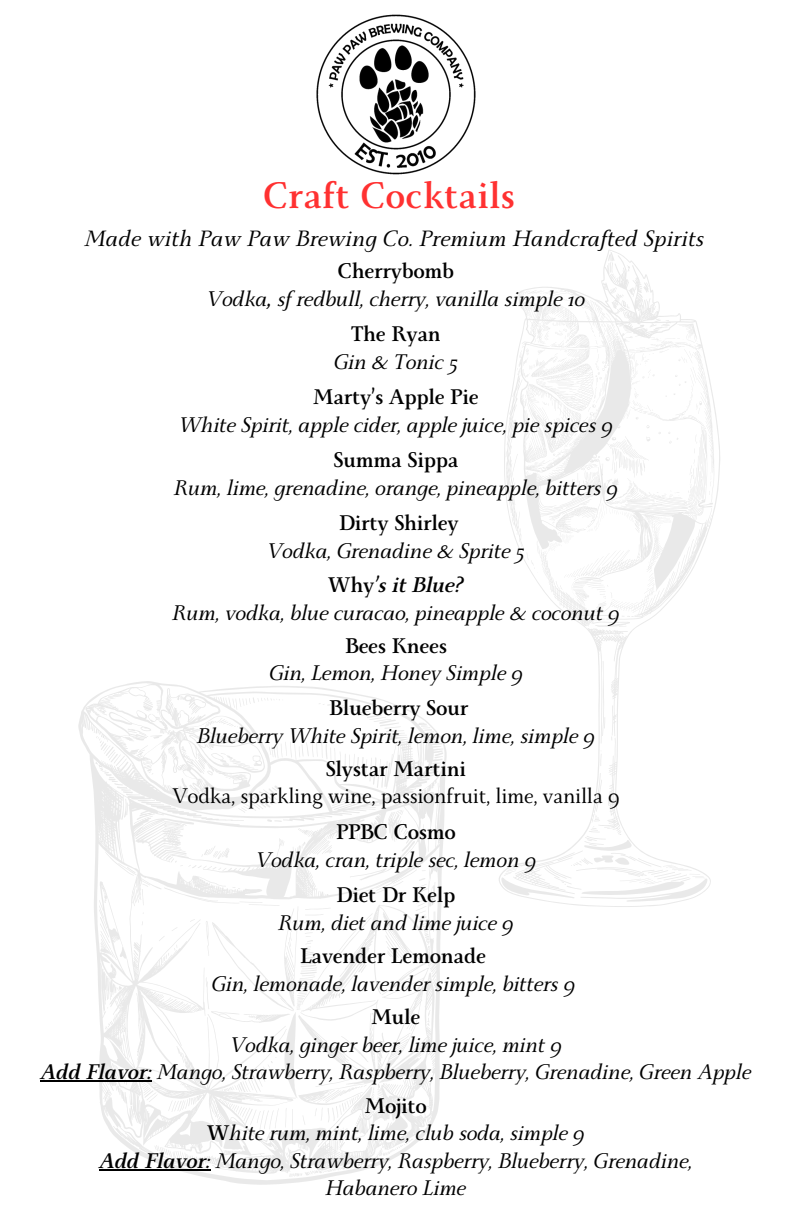
<style>
.page{position:relative;width:792px;height:1224px;background:#fff}
.page>*{position:absolute;margin:0;border:0;box-sizing:border-box;transform-origin:0 0}
.t1{font:700 41px "Monterchi Serif";color:#ff3131}
.t2{font:italic 24.6px "Monterchi Serif";color:#000}
.t3{font:italic 23.6px "Monterchi Serif";letter-spacing:-.015em;color:#000}
.t4{font:700 23.6px "Monterchi Serif";letter-spacing:-.015em;color:#000}
.t5{font:23.6px "Monterchi Serif";letter-spacing:-.015em;color:#000}
.t6{font:italic 700 23.6px "Monterchi Serif";letter-spacing:-.015em;color:#000}
.s1{font-weight:700}
.s2{font-style:normal}
.s3{font-weight:700;font-style:normal}
</style>
<div class="page">
<img style="left:316px;top:14px;width:160px;height:161px">
<svg style="left:78px;top:681px;width:369px;height:504px"></svg>
<svg style="left:499px;top:250px;width:221px;height:657px"></svg>
<hr style="left:41px;top:1081px;width:111px;height:1px;background:#000">
<hr style="left:99px;top:1169px;width:111px;height:2px;background:#000">
<h1 class="t1" style="left:263px;top:175px;width:253px">Craft Cocktails</h1>
<p class="t2" style="left:85px;top:226px;width:621px">Made with Paw Paw Brewing Co. Premium Handcrafted Spirits</p>
<p class="t4" style="left:338px;top:259px;width:118px">Cherrybomb</p>
<p class="t3" style="left:207px;top:287px;width:380px">Vodka<span class="s1">,</span> sf redbull, cherry, vanilla simple 10</p>
<p class="t4" style="left:351px;top:322px;width:91px">The Ryan</p>
<p class="t3" style="left:334px;top:350px;width:126px">Gin &amp; Tonic 5</p>
<p class="t4" style="left:313px;top:385px;width:167px">Marty’s Apple Pie</p>
<p class="t3" style="left:179px;top:413px;width:435px">White Spirit, apple cider, apple juice, pie spices 9</p>
<p class="t4" style="left:333px;top:448px;width:127px">Summa Sippa</p>
<p class="t3" style="left:174px;top:476px;width:446px">Rum, lime, grenadine, orange, pineapple, bitters 9</p>
<p class="t4" style="left:339px;top:511px;width:121px">Dirty Shirley</p>
<p class="t3" style="left:267px;top:539px;width:259px">Vodka, Grenadine &amp; Sprite 5</p>
<p class="t6" style="left:328px;top:573px;width:137px"><span class="s2">Why</span>’s it Blue?</p>
<p class="t3" style="left:172px;top:601px;width:449px">Rum, vodka, blue curacao, pineapple &amp; coconut 9</p>
<p class="t4" style="left:345px;top:634px;width:103px">Bees Knees</p>
<p class="t3" style="left:269px;top:662px;width:255px">Gin, Lemon, Honey Simple 9</p>
<p class="t4" style="left:329px;top:696px;width:141px">Blueberry Sour</p>
<p class="t3" style="left:197px;top:724px;width:400px">Blueberry White Spirit, lemon, lime, simple 9</p>
<p class="t4" style="left:326px;top:757px;width:142px">Slystar Martini</p>
<p class="t5" style="left:172px;top:785px;width:449px">Vodka, sparkling wine, passionfruit, lime, vanilla 9</p>
<p class="t4" style="left:336px;top:820px;width:121px">PPBC Cosmo</p>
<p class="t3" style="left:256px;top:848px;width:282px">Vodka, cran, triple sec, lemon 9</p>
<p class="t4" style="left:336px;top:883px;width:121px">Diet Dr Kelp</p>
<p class="t3" style="left:278px;top:911px;width:237px">Rum, diet and lime juice 9</p>
<p class="t4" style="left:300px;top:944px;width:187px">Lavender Lemonade</p>
<p class="t3" style="left:212px;top:972px;width:365px">Gin, lemonade, lavender simple, bitters 9</p>
<p class="t4" style="left:372px;top:1005px;width:50px">Mule</p>
<p class="t3" style="left:230px;top:1033px;width:333px">Vodka, ginger beer, lime juice, mint 9</p>
<p class="t3" style="left:41px;top:1060px;width:712px"><span class="s1">Add Flavor:</span> Mango, Strawberry, Raspberry, Blueberry, Grenadine, Green Apple</p>
<p class="t4" style="left:365px;top:1094px;width:64px">Mojito</p>
<p class="t3" style="left:207px;top:1121px;width:379px"><span class="s3">W</span>hite rum, mint, lime, club soda, simple 9</p>
<p class="t3" style="left:99px;top:1149px;width:595px"><span class="s1">Add Flavor:</span> Mango, Strawberry, Raspberry, Blueberry, Grenadine,</p>
<p class="t3" style="left:326px;top:1176px;width:142px">Habanero Lime</p>
</div>
